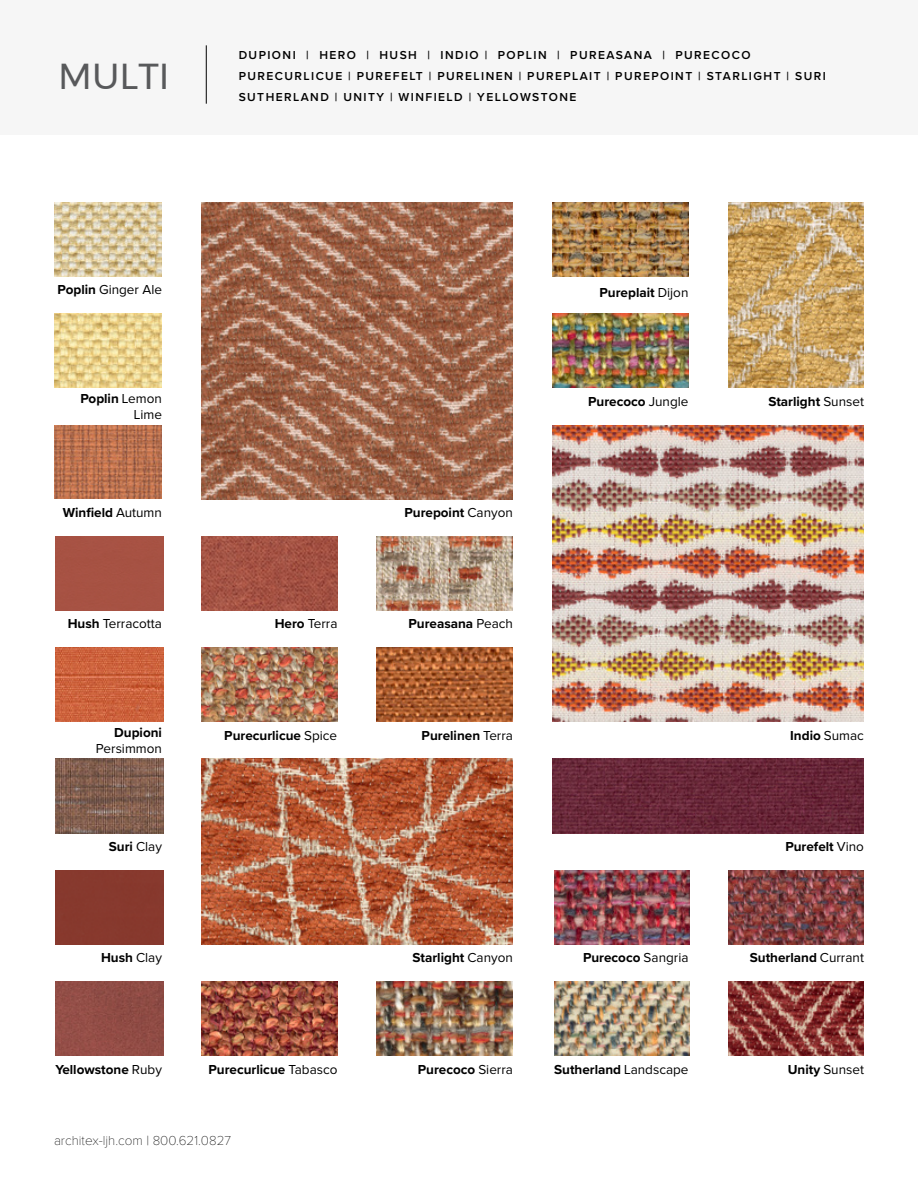
<style>
.page{position:relative;width:918px;height:1188px;background:#fff}
.page>*{position:absolute;margin:0;border:0;box-sizing:border-box;transform-origin:0 0}
.t1{font:36px "Montserrat";color:#58595b}
.t2{font:700 13.5px "Proxima Nova";color:#000}
.t3{font:13.5px/16.2px "Proxima Nova";color:#000;text-align:right}
.t4{font:100 13.5px "Proxima Nova T";color:#000}
.t5{font:600 12px/21px "Proxima Nova";letter-spacing:.12em;color:#000}
.s1{font-weight:700}
.s2{font-weight:400}
</style>
<div class="page">
<img style="left:554px;top:982px;width:136px;height:74px">
<img style="left:728px;top:982px;width:136px;height:74px">
<img style="left:554px;top:870px;width:136px;height:74px">
<img style="left:728px;top:870px;width:136px;height:74px">
<img style="left:553px;top:759px;width:311px;height:74px">
<img style="left:553px;top:314px;width:135px;height:74px">
<img style="left:728px;top:202px;width:136px;height:186px">
<img style="left:553px;top:203px;width:135px;height:74px">
<img style="left:553px;top:425px;width:311px;height:297px">
<img style="left:202px;top:982px;width:136px;height:74px">
<img style="left:377px;top:982px;width:135px;height:74px">
<img style="left:377px;top:647px;width:135px;height:75px">
<img style="left:202px;top:647px;width:136px;height:75px">
<img style="left:202px;top:536px;width:136px;height:75px">
<img style="left:377px;top:536px;width:135px;height:75px">
<img style="left:202px;top:759px;width:311px;height:185px">
<img style="left:202px;top:203px;width:311px;height:296px">
<img style="left:55px;top:982px;width:108px;height:74px">
<div style="left:55px;top:870px;width:108px;height:74px;background:#87392d"></div>
<img style="left:55px;top:759px;width:108px;height:74px">
<img style="left:55px;top:647px;width:108px;height:75px">
<div style="left:55px;top:536px;width:108px;height:75px;background:#a75243"></div>
<img style="left:54px;top:425px;width:108px;height:74px">
<img style="left:54px;top:314px;width:108px;height:74px">
<img style="left:54px;top:202px;width:108px;height:74px">
<div style="left:0;top:0;width:918px;height:135px;background:#f6f6f6"></div>
<hr style="left:206px;top:45px;width:1px;height:59px;background:#000">
<h1 class="t1" style="left:58px;top:49px;width:113px">MULTI</h1>
<p class="t5" style="left:239px;top:44px;width:589px">DUPIONI | HERO | HUSH | INDIO | POPLIN | PUREASANA | PURECOCO<br>PURECURLICUE | PUREFELT | PURELINEN | PUREPLAIT | PUREPOINT | STARLIGHT | SURI</p>
<p class="t5" style="left:239px;top:86px;width:339px">SUTHERLAND | UNITY | WINFIELD | YELLOWSTONE</p>
<p class="t3" style="left:57px;top:282px;width:106px"><span class="s1">Poplin</span> Ginger Ale</p>
<p class="t2" style="left:600px;top:282px;width:90px">Pureplait <span class="s2">Dijon</span></p>
<p class="t3" style="left:80px;top:391px;width:83px"><span class="s1">Poplin</span> Lemon<br>Lime</p>
<p class="t2" style="left:588px;top:391px;width:102px">Purecoco <span class="s2">Jungle</span></p>
<p class="t2" style="left:768px;top:391px;width:97px">Starlight <span class="s2">Sunset</span></p>
<p class="t2" style="left:63px;top:502px;width:101px">Winfield <span class="s2">Autumn</span></p>
<p class="t2" style="left:404px;top:502px;width:110px">Purepoint <span class="s2">Canyon</span></p>
<p class="t3" style="left:68px;top:616px;width:96px"><span class="s1">Hush</span> Terracotta</p>
<p class="t3" style="left:275px;top:616px;width:64px"><span class="s1">Hero</span> Terra</p>
<p class="t2" style="left:408px;top:614px;width:106px">Pureasana <span class="s2">Peach</span></p>
<p class="t2" style="left:114px;top:722px;width:49px">Dupioni</p>
<p class="t3" style="left:96px;top:741px;width:68px">Persimmon</p>
<p class="t2" style="left:224px;top:725px;width:114px">Purecurlicue <span class="s2">Spice</span></p>
<p class="t2" style="left:422px;top:725px;width:93px">Purelinen <span class="s2">Terra</span></p>
<p class="t2" style="left:790px;top:725px;width:75px">Indio <span class="s2">Sumac</span></p>
<p class="t2" style="left:109px;top:836px;width:55px">Suri <span class="s2">Clay</span></p>
<p class="t2" style="left:785px;top:836px;width:80px">Purefelt <span class="s2">Vino</span></p>
<p class="t2" style="left:101px;top:948px;width:62px">Hush <span class="s2">Clay</span></p>
<p class="t2" style="left:413px;top:948px;width:102px">Starlight <span class="s2">Canyon</span></p>
<p class="t2" style="left:583px;top:948px;width:107px">Purecoco <span class="s2">Sangria</span></p>
<p class="t2" style="left:750px;top:948px;width:116px">Sutherland <span class="s2">Currant</span></p>
<p class="t2" style="left:55px;top:1059px;width:108px">Yellowstone <span class="s2">Ruby</span></p>
<p class="t2" style="left:208px;top:1059px;width:131px">Purecurlicue <span class="s2">Tabasco</span></p>
<p class="t2" style="left:418px;top:1059px;width:97px">Purecoco <span class="s2">Sierra</span></p>
<p class="t2" style="left:554px;top:1059px;width:136px">Sutherland <span class="s2">Landscape</span></p>
<p class="t3" style="left:788px;top:1062px;width:78px"><span class="s1">Unity</span> Sunset</p>
<p class="t4" style="left:54px;top:1130px;width:179px">architex-ljh.com | 800.621.0827</p>
</div>
